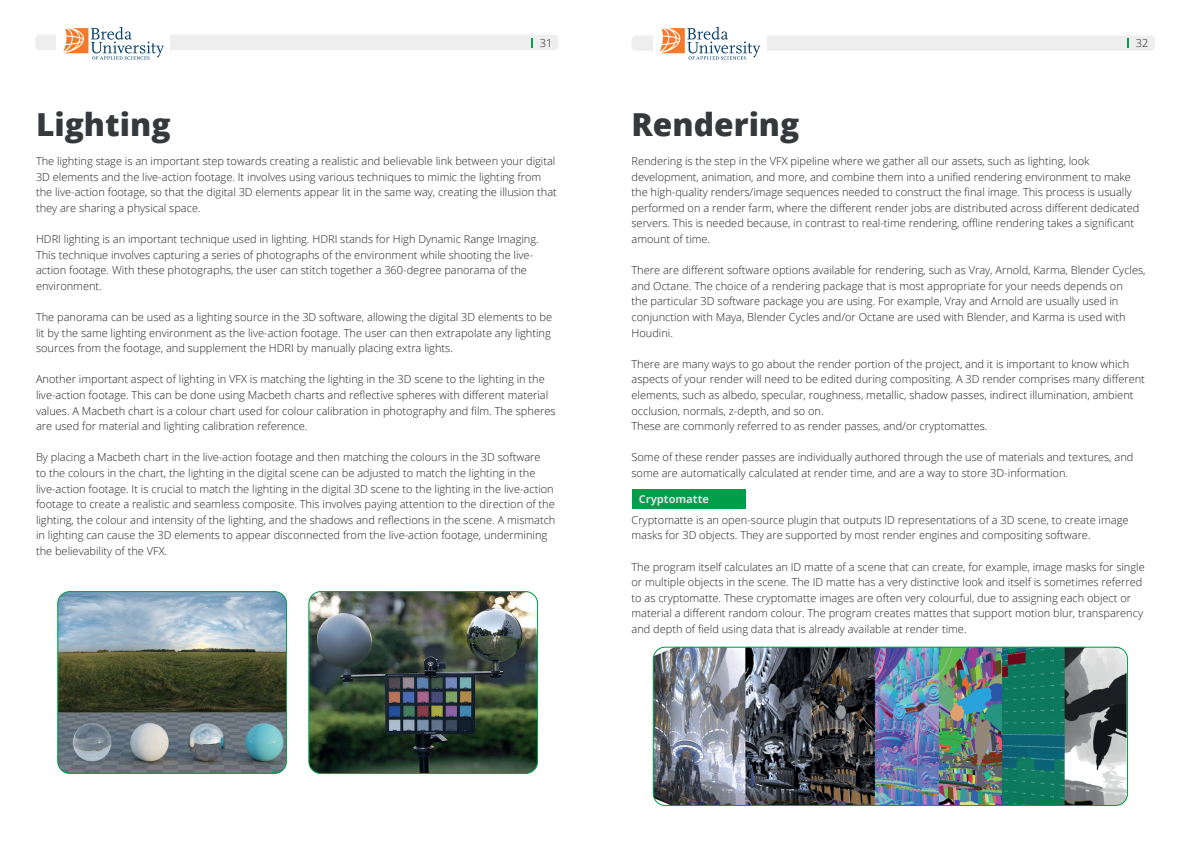
<style>
.page{position:relative;width:1191px;height:842px;background:#fff}
.page>*{position:absolute;margin:0;border:0;box-sizing:border-box;transform-origin:0 0}
.t1{font:800 31.7px "Open Sans";color:#36393c}
.t2{font:300 11px/15.6px "Open Sans";color:#231f20}
.t3{font:700 11px "Open Sans";color:#dde1e1}
</style>
<div class="page">
<div style="left:35px;top:35px;width:523px;height:15px;background:#edeeed;border-radius:5px"></div>
<div style="left:631px;top:35px;width:524px;height:16px;background:#edeeed;border-radius:5px"></div>
<svg style="left:531px;top:39px;width:2px;height:9px"></svg>
<div style="left:56px;top:32px;width:114px;height:23px;background:#fff"></div>
<div style="left:653px;top:32px;width:114px;height:23px;background:#fff"></div>
<svg style="left:63px;top:27px;width:101px;height:33px"></svg>
<svg style="left:659px;top:27px;width:101px;height:33px"></svg>
<img style="left:310px;top:593px;width:226px;height:179px">
<div style="left:308px;top:591px;width:230px;height:183px;border:1px solid #009e4b;border-radius:12px"></div>
<img style="left:59px;top:593px;width:226px;height:179px">
<div style="left:57px;top:591px;width:230px;height:183px;border:1px solid #009e4b;border-radius:12px"></div>
<img style="left:653px;top:647px;width:474px;height:158px">
<div style="left:653px;top:647px;width:475px;height:159px;border:1px solid #009e4b;border-radius:12px"></div>
<div style="left:631px;top:490px;width:114px;height:19px;background:#009e4b"></div>
<p class="t2" style="left:540px;top:35px;width:14px">31</p>
<p class="t2" style="left:1136px;top:35px;width:14px">32</p>
<h1 class="t1" style="left:36px;top:100px;width:136px">Lighting</h1>
<p class="t2" style="left:36px;top:153px;width:522px">The lighting stage is an important step towards creating a realistic and believable link between your digital 3D elements and the live-action footage. It involves using various techniques to mimic the lighting from the live-action footage, so that the digital 3D elements appear lit in the same way, creating the illusion that they are sharing a physical space.</p>
<p class="t2" style="left:36px;top:231px;width:504px">HDRI lighting is an important technique used in lighting. HDRI stands for High Dynamic Range Imaging.<br>This technique involves capturing a series of photographs of the environment while shooting the live&shy;action footage. With these photographs, the user can stitch together a 360-degree panorama of the environment.</p>
<p class="t2" style="left:36px;top:309px;width:517px">The panorama can be used as a lighting source in the 3D software, allowing the digital 3D elements to be lit by the same lighting environment as the live-action footage. The user can then extrapolate any lighting sources from the footage, and supplement the HDRI by manually placing extra lights.</p>
<p class="t2" style="left:36px;top:371px;width:521px">Another important aspect of lighting in VFX is matching the lighting in the 3D scene to the lighting in the live-action footage. This can be done using Macbeth charts and reflective spheres with different material values. A Macbeth chart is a colour chart used for colour calibration in photography and film. The spheres are used for material and lighting calibration reference.</p>
<p class="t2" style="left:36px;top:449px;width:521px">By placing a Macbeth chart in the live-action footage and then matching the colours in the 3D software<br>to the colours in the chart, the lighting in the digital scene can be adjusted to match the lighting in the live-action footage. It is crucial to match the lighting in the digital 3D scene to the lighting in the live-action footage to create a realistic and seamless composite. This involves paying attention to the direction of the lighting, the colour and intensity of the lighting, and the shadows and reflections in the scene. A mismatch in lighting can cause the 3D elements to appear disconnected from the live-action footage, undermining the believability of the VFX.</p>
<h1 class="t1" style="left:631px;top:100px;width:169px">Rendering</h1>
<p class="t2" style="left:631px;top:153px;width:509px">Rendering is the step in the VFX pipeline where we gather all our assets, such as lighting, look development, animation, and more, and combine them into a unified rendering environment to make the high-quality renders/image sequences needed to construct the final image. This process is usually performed on a render farm, where the different render jobs are distributed across different dedicated servers. This is needed because, in contrast to real-time rendering, offline rendering takes a significant amount of time.</p>
<p class="t2" style="left:631px;top:262px;width:515px">There are different software options available for rendering, such as Vray, Arnold, Karma, Blender Cycles, and Octane. The choice of a rendering package that is most appropriate for your needs depends on<br>the particular 3D software package you are using. For example, Vray and Arnold are usually used in conjunction with Maya, Blender Cycles and/or Octane are used with Blender, and Karma is used with Houdini.</p>
<p class="t2" style="left:631px;top:356px;width:515px">There are many ways to go about the render portion of the project, and it is important to know which aspects of your render will need to be edited during compositing. A 3D render comprises many different elements, such as albedo, specular, roughness, metallic, shadow passes, indirect illumination, ambient occlusion, normals, z-depth, and so on.<br>These are commonly referred to as render passes, and/or cryptomattes.</p>
<p class="t2" style="left:631px;top:449px;width:503px">Some of these render passes are individually authored through the use of materials and textures, and some are automatically calculated at render time, and are a way to store 3D-information.</p>
<p class="t2" style="left:631px;top:512px;width:498px">Cryptomatte is an open-source plugin that outputs ID representations of a 3D scene, to create image masks for 3D objects. They are supported by most render engines and compositing software.</p>
<p class="t2" style="left:631px;top:558px;width:515px">The program itself calculates an ID matte of a scene that can create, for example, image masks for single or multiple objects in the scene. The ID matte has a very distinctive look and itself is sometimes referred to as cryptomatte. These cryptomatte images are often very colourful, due to assigning each object or material a different random colour. The program creates mattes that support motion blur, transparency and depth of field using data that is already available at render time.</p>
<p class="t3" style="left:638px;top:492px;width:72px">Cryptomatte</p>
</div>
